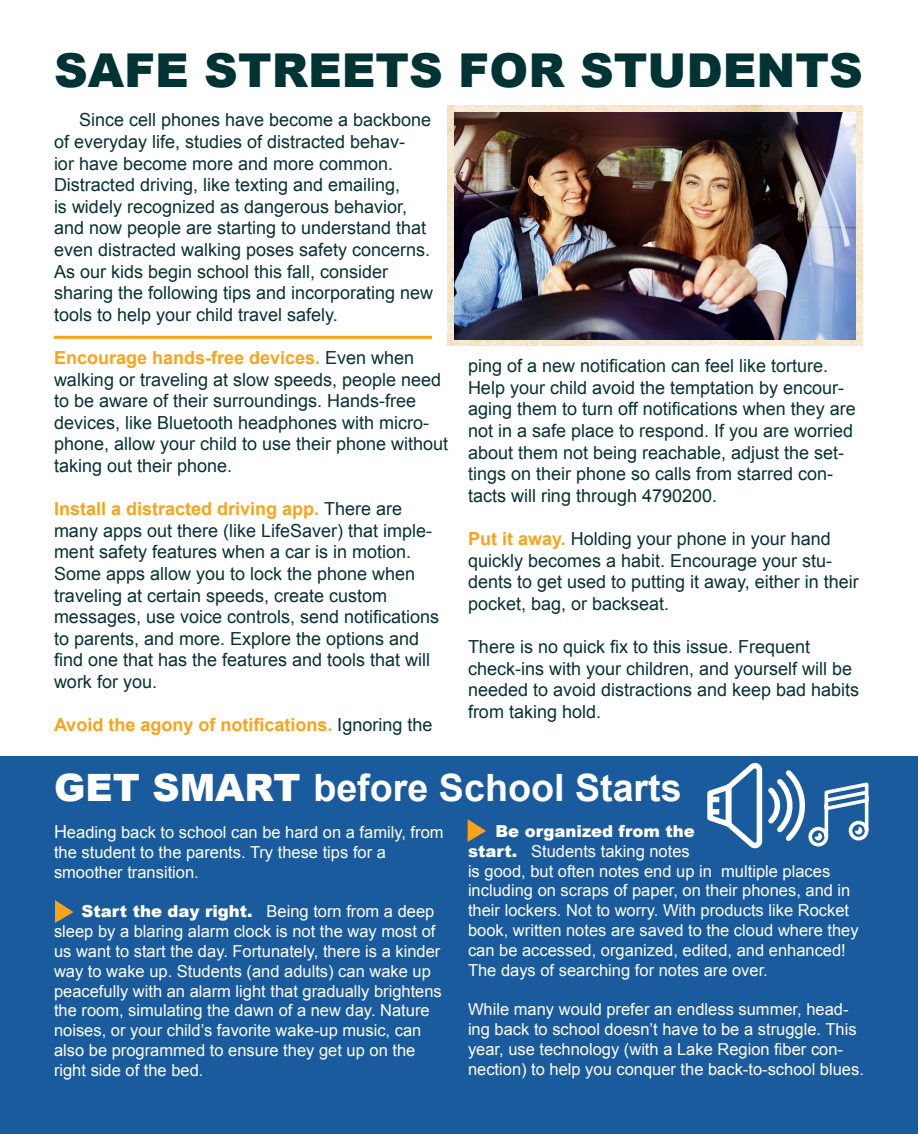
<style>
.page{position:relative;width:918px;height:1134px;background:#fff}
.page>*{position:absolute;margin:0;border:0;box-sizing:border-box;transform-origin:0 0}
.t1{font:900 46.65px "Arial";color:#033}
.t2{font:700 37.65px "Arial";color:#fff}
.t3{font:18px/21.6px "Arial";color:#083232}
.t4{font:700 18px "Arial";color:#faa31a}
.t5{font:16.5px/19.8px "Arial";color:#fff}
.s1{font-weight:700;color:#faa31a}
.s2{font-weight:400;color:#083232}
.s3{font-weight:900}
.s4{font-size:18px}
</style>
<div class="page">
<img style="left:447px;top:106px;width:416px;height:240px">
<img style="left:454px;top:113px;width:401px;height:226px">
<hr style="left:54px;top:336px;width:378px;height:3px;background:#faa31a">
<div style="left:0;top:756px;width:918px;height:378px;background:#1a5b9e"></div>
<svg style="left:707px;top:762px;width:162px;height:87px"></svg>
<svg style="left:55px;top:900px;width:19px;height:23px"></svg>
<svg style="left:468px;top:819px;width:18px;height:23px"></svg>
<p class="t1" style="left:54px;top:37px;width:810px">SAFE STREETS FOR STUDENTS</p>
<p class="t3" style="left:54px;top:110px;width:381px;text-indent:25px">Since cell phones have become a backbone of everyday life, studies of distracted behav-<br>ior have become more and more common.<br>Distracted driving, like texting and emailing,<br>is widely recognized as dangerous behavior, and now people are starting to understand that even distracted walking poses safety concerns.<br>As our kids begin school this fall, consider sharing the following tips and incorporating new tools to help your child travel safely.</p>
<p class="t3" style="left:54px;top:347px;width:396px"><span class="s1">Encourage hands-free devices.</span> Even when walking or traveling at slow speeds, people need to be aware of their surroundings. Hands-free devices, like Bluetooth headphones with micro&shy;phone, allow your child to use their phone without taking out their phone.</p>
<p class="t3" style="left:54px;top:498px;width:380px"><span class="s1">Install a distracted driving app.</span> There are many apps out there (like LifeSaver) that imple&shy;ment safety features when a car is in motion.<br>Some apps allow you to lock the phone when traveling at certain speeds, create custom</p>
<p class="t3" style="left:54px;top:606px;width:387px">messages, use voice controls, send notifications to parents, and more. Explore the options and find one that has the features and tools that will work for you.</p>
<p class="t4" style="left:54px;top:713px;width:380px">Avoid the agony of notifications. <span class="s2">Ignoring the</span></p>
<p class="t3" style="left:468px;top:355px;width:389px">ping of a new notification can feel like torture.<br>Help your child avoid the temptation by encour&shy;aging them to turn off notifications when they are not in a safe place to respond. If you are worried about them not being reachable, adjust the set&shy;tings on their phone so calls from starred con&shy;tacts will ring through 4790200.</p>
<p class="t3" style="left:468px;top:528px;width:392px"><span class="s1">Put it away.</span> Holding your phone in your hand quickly becomes a habit. Encourage your stu&shy;dents to get used to putting it away, either in their pocket, bag, or backseat.</p>
<p class="t3" style="left:468px;top:636px;width:393px">There is no quick fix to this issue. Frequent check-ins with your children, and yourself will be needed to avoid distractions and keep bad habits from taking hold.</p>
<p class="t2" style="left:54px;top:763px;width:629px"><span class="s3">GET SMART</span> before School Starts</p>
<p class="t5" style="left:54px;top:823px;width:391px"><span class="s4">H</span>eading back to school can be hard on a family, from the student to the parents. Try these tips for a</p>
<p class="t5" style="left:54px;top:862px;width:146px">smoother transition.</p>
<p class="t5" style="left:54px;top:902px;width:389px;text-indent:27px"><span class="s3">Start the day right.</span> Being torn from a deep sleep by a blaring alarm clock is not the way most of us want to start the day. Fortunately, there is a kinder way to wake up. Students (and adults) can wake up peacefully with an alarm light that gradually brightens the room, simulating the dawn of a new day. Nature noises, or your child’s favorite wake-up music, can also be programmed to ensure they get up on the right side of the bed.</p>
<p class="t5" style="left:468px;top:821px;width:392px;text-indent:27px"><span class="s3">Be organized from the<br>start.</span> Students taking notes<br>is good, but often notes end up in multiple places including on scraps of paper, on their phones, and in their lockers. Not to worry. With products like Rocket book, written notes are saved to the cloud where they can be accessed, organized, edited, and enhanced!<br>The days of searching for notes are over.</p>
<p class="t5" style="left:468px;top:1000px;width:397px">While many would prefer an endless summer, head&shy;ing back to school doesn’t have to be a struggle. This year, use technology (with a Lake Region fiber con&shy;nection) to help you conquer the back-to-school blues.</p>
</div>
